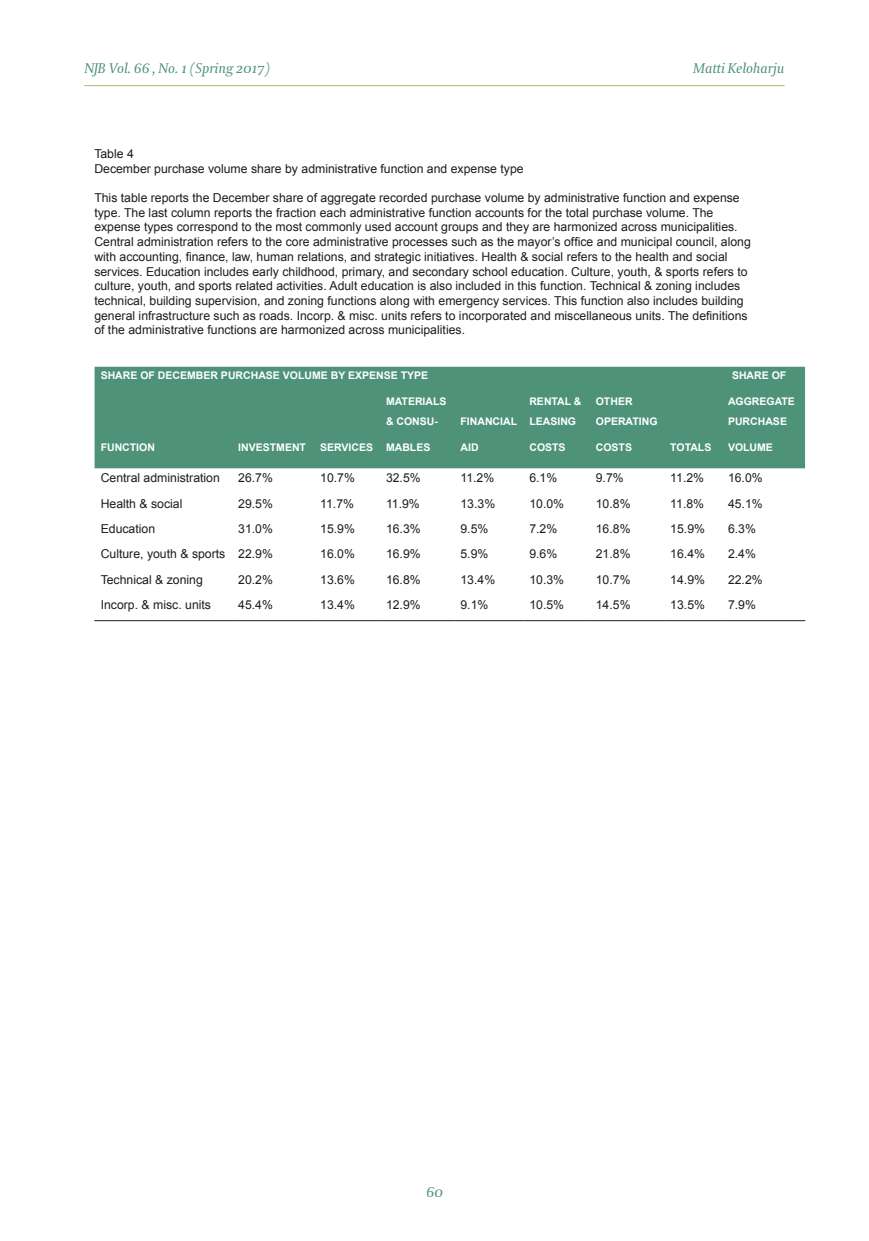
<style>
.page{position:relative;width:869px;height:1241px;background:#fff}
.page>*{position:absolute;margin:0;border:0;box-sizing:border-box;transform-origin:0 0}
.t1{font:italic 14.7px "Coranto 2";color:#4d9279}
.t2{font:italic 14px "Coranto 2";color:#4d9279}
.t3{font:12.25px/14.7px "Arial";color:#1d1d1b}
.t4{font:700 10.5px "Arial";color:#fff}
</style>
<div class="page">
<hr style="left:84px;top:85px;width:700px;height:1px;background:#bbaf74">
<div style="left:94px;top:367px;width:710px;height:101px;background:#4d9279"></div>
<hr style="left:94px;top:620px;width:138px;height:1px;background:#1d1d1b">
<hr style="left:232px;top:620px;width:82px;height:1px;background:#1d1d1b">
<hr style="left:314px;top:620px;width:65px;height:1px;background:#1d1d1b">
<hr style="left:379px;top:620px;width:75px;height:1px;background:#1d1d1b">
<hr style="left:454px;top:620px;width:69px;height:1px;background:#1d1d1b">
<hr style="left:523px;top:620px;width:66px;height:1px;background:#1d1d1b">
<hr style="left:589px;top:620px;width:74px;height:1px;background:#1d1d1b">
<hr style="left:663px;top:620px;width:58px;height:1px;background:#1d1d1b">
<hr style="left:721px;top:620px;width:83px;height:1px;background:#1d1d1b">
<p class="t2" style="left:84px;top:60px;width:187px">NJB Vol. 66 , No. 1 (Spring 2017)</p>
<p class="t2" style="left:693px;top:60px;width:93px">Matti Keloharju</p>
<p class="t3" style="left:94px;top:146px;width:430px">Table 4<br>December purchase volume share by administrative function and expense type</p>
<p class="t3" style="left:94px;top:190px;width:657px">This table reports the December share of aggregate recorded purchase volume by administrative function and expense type. The last column reports the fraction each administrative function accounts for the total purchase volume. The expense types correspond to the most commonly used account groups and they are harmonized across municipalities.<br>Central administration refers to the core administrative processes such as the mayor’s office and municipal council, along with accounting, finance, law, human relations, and strategic initiatives. Health &amp; social refers to the health and social services. Education includes early childhood, primary, and secondary school education. Culture, youth, &amp; sports refers to culture, youth, and sports related activities. Adult education is also included in this function. Technical &amp; zoning includes technical, building supervision, and zoning functions along with emergency services. This function also includes building general infrastructure such as roads. Incorp. &amp; misc. units refers to incorporated and miscellaneous units. The definitions of the administrative functions are harmonized across municipalities.</p>
<p class="t4" style="left:101px;top:369px;width:329px">SHARE OF DECEMBER PURCHASE VOLUME BY EXPENSE TYPE</p>
<p class="t4" style="left:731px;top:369px;width:56px">SHARE OF</p>
<p class="t4" style="left:386px;top:394px;width:62px">MATERIALS</p>
<p class="t4" style="left:529px;top:394px;width:54px">RENTAL &amp;</p>
<p class="t4" style="left:595px;top:394px;width:38px">OTHER</p>
<p class="t4" style="left:727px;top:394px;width:68px">AGGREGATE</p>
<p class="t4" style="left:386px;top:414px;width:53px">&amp; CONSU-</p>
<p class="t4" style="left:460px;top:414px;width:117px">FINANCIAL LEASING</p>
<p class="t4" style="left:595px;top:414px;width:63px">OPERATING</p>
<p class="t4" style="left:727px;top:414px;width:60px">PURCHASE</p>
<p class="t4" style="left:101px;top:440px;width:56px">FUNCTION</p>
<p class="t4" style="left:238px;top:440px;width:69px">INVESTMENT</p>
<p class="t4" style="left:320px;top:440px;width:112px">SERVICES MABLES</p>
<p class="t4" style="left:460px;top:440px;width:20px">AID</p>
<p class="t4" style="left:529px;top:440px;width:38px">COSTS</p>
<p class="t4" style="left:595px;top:440px;width:38px">COSTS</p>
<p class="t4" style="left:670px;top:440px;width:43px">TOTALS</p>
<p class="t4" style="left:727px;top:440px;width:46px">VOLUME</p>
<p class="t3" style="left:101px;top:470px;width:121px">Central administration</p>
<p class="t3" style="left:238px;top:470px;width:36px">26.7%</p>
<p class="t3" style="left:320px;top:470px;width:36px">10.7%</p>
<p class="t3" style="left:386px;top:470px;width:36px">32.5%</p>
<p class="t3" style="left:460px;top:470px;width:35px">11.2%</p>
<p class="t3" style="left:529px;top:470px;width:29px">6.1%</p>
<p class="t3" style="left:595px;top:470px;width:29px">9.7%</p>
<p class="t3" style="left:670px;top:470px;width:35px">11.2%</p>
<p class="t3" style="left:727px;top:470px;width:36px">16.0%</p>
<p class="t3" style="left:101px;top:496px;width:83px">Health &amp; social</p>
<p class="t3" style="left:238px;top:496px;width:36px">29.5%</p>
<p class="t3" style="left:320px;top:496px;width:35px">11.7%</p>
<p class="t3" style="left:386px;top:496px;width:35px">11.9%</p>
<p class="t3" style="left:460px;top:496px;width:36px">13.3%</p>
<p class="t3" style="left:529px;top:496px;width:36px">10.0%</p>
<p class="t3" style="left:595px;top:496px;width:36px">10.8%</p>
<p class="t3" style="left:670px;top:496px;width:35px">11.8%</p>
<p class="t3" style="left:727px;top:496px;width:36px">45.1%</p>
<p class="t3" style="left:101px;top:521px;width:56px">Education</p>
<p class="t3" style="left:238px;top:521px;width:36px">31.0%</p>
<p class="t3" style="left:320px;top:521px;width:36px">15.9%</p>
<p class="t3" style="left:386px;top:521px;width:36px">16.3%</p>
<p class="t3" style="left:460px;top:521px;width:29px">9.5%</p>
<p class="t3" style="left:529px;top:521px;width:29px">7.2%</p>
<p class="t3" style="left:595px;top:521px;width:36px">16.8%</p>
<p class="t3" style="left:670px;top:521px;width:36px">15.9%</p>
<p class="t3" style="left:727px;top:521px;width:29px">6.3%</p>
<p class="t3" style="left:101px;top:546px;width:174px">Culture, youth &amp; sports 22.9%</p>
<p class="t3" style="left:320px;top:546px;width:36px">16.0%</p>
<p class="t3" style="left:386px;top:546px;width:36px">16.9%</p>
<p class="t3" style="left:460px;top:546px;width:29px">5.9%</p>
<p class="t3" style="left:529px;top:546px;width:29px">9.6%</p>
<p class="t3" style="left:595px;top:546px;width:36px">21.8%</p>
<p class="t3" style="left:670px;top:546px;width:36px">16.4%</p>
<p class="t3" style="left:727px;top:546px;width:29px">2.4%</p>
<p class="t3" style="left:101px;top:572px;width:104px">Technical &amp; zoning</p>
<p class="t3" style="left:238px;top:572px;width:36px">20.2%</p>
<p class="t3" style="left:320px;top:572px;width:36px">13.6%</p>
<p class="t3" style="left:386px;top:572px;width:36px">16.8%</p>
<p class="t3" style="left:460px;top:572px;width:36px">13.4%</p>
<p class="t3" style="left:529px;top:572px;width:36px">10.3%</p>
<p class="t3" style="left:595px;top:572px;width:36px">10.7%</p>
<p class="t3" style="left:670px;top:572px;width:36px">14.9%</p>
<p class="t3" style="left:727px;top:572px;width:36px">22.2%</p>
<p class="t3" style="left:101px;top:597px;width:112px">Incorp. &amp; misc. units</p>
<p class="t3" style="left:238px;top:597px;width:36px">45.4%</p>
<p class="t3" style="left:320px;top:597px;width:36px">13.4%</p>
<p class="t3" style="left:386px;top:597px;width:36px">12.9%</p>
<p class="t3" style="left:460px;top:597px;width:29px">9.1%</p>
<p class="t3" style="left:529px;top:597px;width:36px">10.5%</p>
<p class="t3" style="left:595px;top:597px;width:36px">14.5%</p>
<p class="t3" style="left:670px;top:597px;width:36px">13.5%</p>
<p class="t3" style="left:727px;top:597px;width:29px">7.9%</p>
<p class="t1" style="left:426px;top:1182px;width:18px">60</p>
</div>
